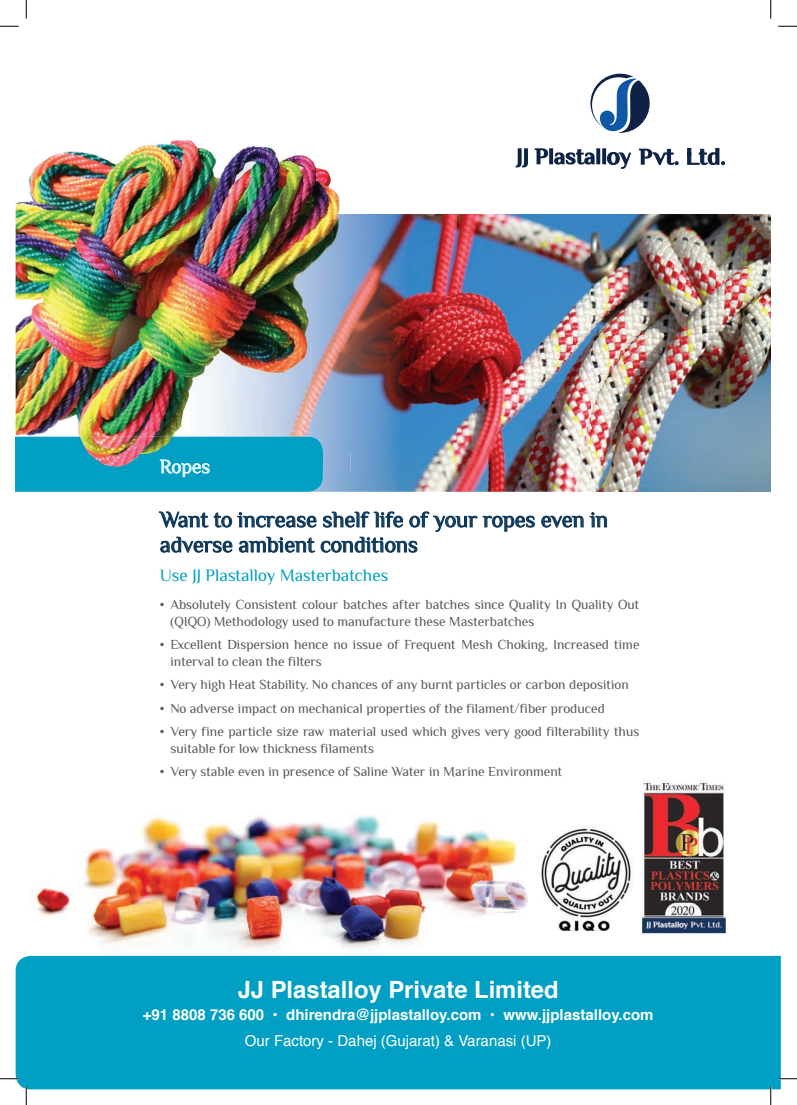
<style>
.page{position:relative;width:797px;height:1105px;background:#fff}
.page>*{position:absolute;margin:0;border:0;box-sizing:border-box;transform-origin:0 0}
.t1{font:700 23.75px "Helvetica";color:#fff}
.t2{font:22.5px/25.1px "Philosopher";color:#0c3759}
.t3{font:20px "Philosopher";color:#fff}
.t4{font:17.5px "Philosopher";color:#009fc3}
.t5{font:700 15px "Helvetica";color:#fff}
.t6{font:15px "Helvetica";color:#fff}
.t7{font:13.75px/16.5px "Philosopher";color:#57585a}
</style>
<div class="page">
<img style="left:350px;top:214px;width:376px;height:238px">
<img style="left:726px;top:214px;width:44px;height:278px">
<img style="left:323px;top:452px;width:403px;height:40px">
<img style="left:30px;top:815px;width:497px;height:141px">
<svg style="left:541px;top:512px;width:66px;height:16px"></svg>
<svg style="left:159px;top:511px;width:376px;height:42px"></svg>
<svg style="left:16px;top:471px;width:307px;height:21px;background:#05a0c4"></svg>
<img style="left:16px;top:140px;width:324px;height:297px">
<img style="left:190px;top:214px;width:120px;height:223px">
<img style="left:310px;top:214px;width:40px;height:257px">
<img style="left:16px;top:437px;width:307px;height:34px">
<img style="left:160px;top:460px;width:50px;height:11px">
<svg style="left:590px;top:74px;width:59px;height:59px"></svg>
<svg style="left:515px;top:148px;width:116px;height:21px"></svg>
<svg style="left:687px;top:148px;width:38px;height:17px"></svg>
<svg style="left:639px;top:149px;width:39px;height:16px"></svg>
<div style="left:16px;top:956px;width:764px;height:133px;background:#009fc3"></div>
<img style="left:642px;top:781px;width:83px;height:153px">
<img style="left:541px;top:827px;width:91px;height:104px">
<svg style="left:0;top:25px;width:19px;height:2px"></svg>
<svg style="left:778px;top:25px;width:19px;height:2px"></svg>
<svg style="left:0;top:1078px;width:19px;height:1px"></svg>
<svg style="left:778px;top:1078px;width:19px;height:1px"></svg>
<svg style="left:25px;top:0;width:2px;height:19px"></svg>
<svg style="left:25px;top:1086px;width:2px;height:19px"></svg>
<svg style="left:770px;top:0;width:1px;height:19px"></svg>
<svg style="left:770px;top:1086px;width:1px;height:19px"></svg>
<h3 class="t3" style="left:160px;top:456px;width:52px">Ropes</h3>
<h2 class="t2" style="left:160px;top:507px;width:450px">Want to increase shelf life of your ropes even in adverse ambient conditions</h2>
<p class="t4" style="left:160px;top:566px;width:230px">Use JJ Plastalloy Masterbatches</p>
<p class="t7" style="left:170px;top:596px;width:470px;text-indent:-11px">• Absolutely Consistent colour batches after batches since Quality In Quality Out (QIQO) Methodology used to manufacture these Masterbatches</p>
<p class="t7" style="left:170px;top:636px;width:470px;text-indent:-11px">• Excellent Dispersion hence no issue of Frequent Mesh Choking, Increased time interval to clean the filters</p>
<p class="t7" style="left:160px;top:676px;width:470px">• Very high Heat Stability. No chances of any burnt particles or carbon deposition</p>
<p class="t7" style="left:160px;top:700px;width:446px">• No adverse impact on mechanical properties of the filament/fiber produced</p>
<p class="t7" style="left:170px;top:724px;width:470px;text-indent:-11px">• Very fine particle size raw material used which gives very good filterability thus suitable for low thickness filaments</p>
<p class="t7" style="left:160px;top:764px;width:404px">• Very stable even in presence of Saline Water in Marine Environment</p>
<h1 class="t1" style="left:238px;top:970px;width:322px">JJ Plastalloy Private Limited</h1>
<p class="t5" style="left:143px;top:1003px;width:512px">+91 8808 736 600 • dhirendra@jjplastalloy.com • www.jjplastalloy.com</p>
<p class="t6" style="left:245px;top:1029px;width:308px">Our Factory - Dahej (Gujarat) &amp; Varanasi (UP)</p>
</div>
